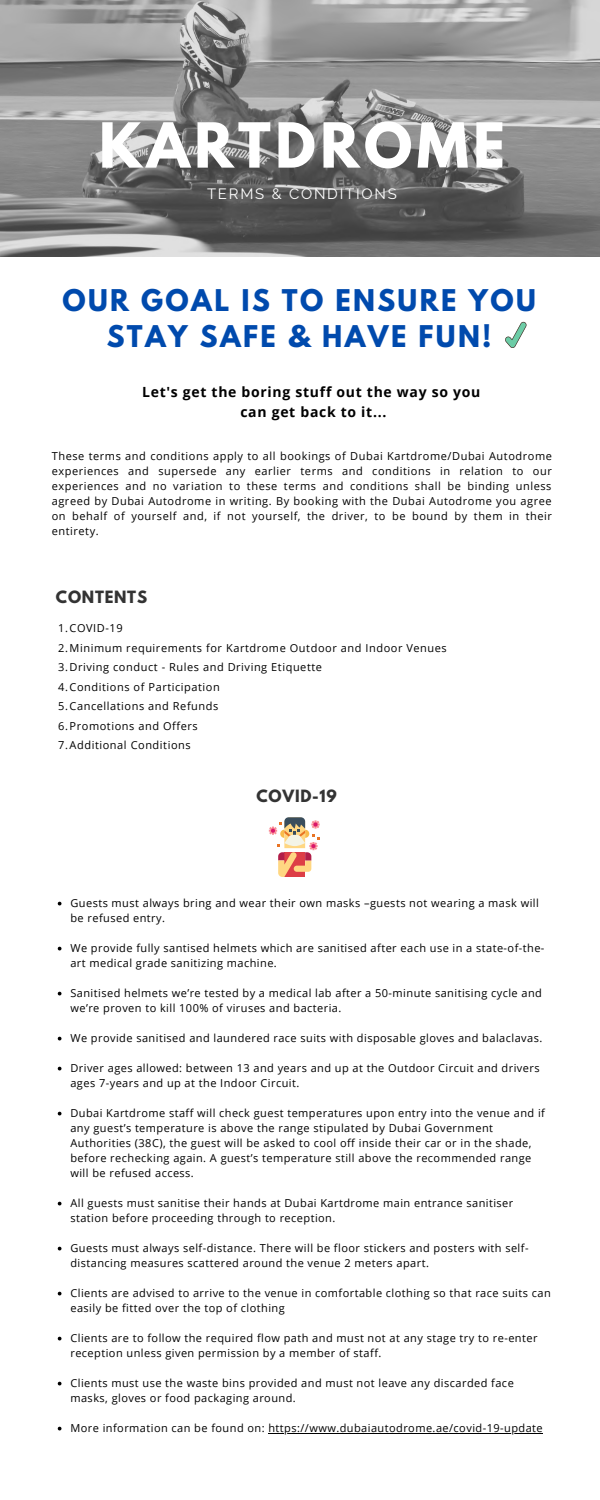
<style>
.page{position:relative;width:600px;height:1500px;background:#fff}
.page>*{position:absolute;margin:0;border:0;box-sizing:border-box;transform-origin:0 0}
.t1{font:700 55px "League Spartan";letter-spacing:.08em;color:#fff}
.t2{font:700 26.5px/36.8px "League Spartan";letter-spacing:.09em;color:#004aad;text-align:center}
.t3{font:700 15px "League Spartan";letter-spacing:.05em;color:#333}
.t4{font:14.9px "Raleway";letter-spacing:.12em;color:#fff}
.t5{font:700 14px/19.5px "Open Sans";letter-spacing:.05em;color:#000;text-align:center}
.t6{font:11px/15px "Open Sans";letter-spacing:.04em;color:#000}
</style>
<div class="page">
<img style="left:0;top:0;width:600px;height:257px">
<svg style="left:505px;top:322px;width:22px;height:26px"></svg>
<svg style="left:58px;top:902px;width:4px;height:3px"></svg>
<svg style="left:58px;top:947px;width:4px;height:3px"></svg>
<svg style="left:58px;top:992px;width:4px;height:3px"></svg>
<svg style="left:58px;top:1037px;width:4px;height:3px"></svg>
<svg style="left:58px;top:1067px;width:4px;height:3px"></svg>
<svg style="left:58px;top:1112px;width:4px;height:3px"></svg>
<svg style="left:58px;top:1202px;width:4px;height:3px"></svg>
<svg style="left:58px;top:1247px;width:4px;height:3px"></svg>
<svg style="left:58px;top:1292px;width:4px;height:3px"></svg>
<svg style="left:58px;top:1337px;width:4px;height:3px"></svg>
<svg style="left:58px;top:1382px;width:4px;height:3px"></svg>
<svg style="left:58px;top:1427px;width:4px;height:3px"></svg>
<hr style="left:268px;top:1433px;width:275px;height:1px;background:#000">
<svg style="left:269px;top:817px;width:51px;height:60px"></svg>
<h1 class="t1" style="left:99px;top:118px;width:408px">KARTDROME</h1>
<h3 class="t4" style="left:207px;top:185px;width:191px">TERMS &amp; CONDITIONS</h3>
<h2 class="t2" style="left:63px;top:285px;width:475px">OUR GOAL IS TO ENSURE YOU<br>STAY SAFE &amp; HAVE FUN!</h2>
<p class="t5" style="left:142px;top:382px;width:340px">Let's get the boring stuff out the way so you can get back to it...</p>
<p class="t6" style="left:52px;top:449px;width:502px;text-align:justify">These terms and conditions apply to all bookings of Dubai Kartdrome/Dubai Autodrome experiences and supersede any earlier terms and conditions in relation to our experiences and no variation to these terms and conditions shall be binding unless agreed by Dubai Autodrome in writing. By booking with the Dubai Autodrome you agree on behalf of yourself and, if not yourself, the driver, to be bound by them in their entirety.</p>
<h3 class="t3" style="left:56px;top:589px;width:93px">CONTENTS</h3>
<p class="t6" style="left:58px;top:618px;width:390px;line-height:19.5px">1.COVID-19<br>2.Minimum requirements for Kartdrome Outdoor and Indoor Venues 3.Driving conduct - Rules and Driving Etiquette<br>4.Conditions of Participation<br>5.Cancellations and Refunds<br>6.Promotions and Offers<br>7.Additional Conditions</p>
<h3 class="t3" style="left:257px;top:789px;width:82px">COVID-19</h3>
<p class="t6" style="left:70px;top:895px;width:470px">Guests must always bring and wear their own masks –guests not wearing a mask will be refused entry.</p>
<p class="t6" style="left:70px;top:940px;width:476px">We provide fully santised helmets which are sanitised after each use in a state-of-the&shy;art medical grade sanitizing machine.</p>
<p class="t6" style="left:70px;top:985px;width:473px">Sanitised helmets we’re tested by a medical lab after a 50-minute sanitising cycle and we’re proven to kill 100% of viruses and bacteria.</p>
<p class="t6" style="left:70px;top:1030px;width:473px">We provide sanitised and laundered race suits with disposable gloves and balaclavas.</p>
<p class="t6" style="left:70px;top:1060px;width:471px">Driver ages allowed: between 13 and years and up at the Outdoor Circuit and drivers ages 7-years and up at the Indoor Circuit.</p>
<p class="t6" style="left:70px;top:1105px;width:476px">Dubai Kartdrome staff will check guest temperatures upon entry into the venue and if any guest’s temperature is above the range stipulated by Dubai Government Authorities (38C), the guest will be asked to cool off inside their car or in the shade, before rechecking again. A guest’s temperature still above the recommended range will be refused access.</p>
<p class="t6" style="left:70px;top:1195px;width:444px">All guests must sanitise their hands at Dubai Kartdrome main entrance sanitiser station before proceeding through to reception.</p>
<p class="t6" style="left:70px;top:1240px;width:460px">Guests must always self-distance. There will be floor stickers and posters with self&shy;distancing measures scattered around the venue 2 meters apart.</p>
<p class="t6" style="left:70px;top:1285px;width:482px">Clients are advised to arrive to the venue in comfortable clothing so that race suits can easily be fitted over the top of clothing</p>
<p class="t6" style="left:70px;top:1330px;width:469px">Clients are to follow the required flow path and must not at any stage try to re-enter reception unless given permission by a member of staff.</p>
<p class="t6" style="left:70px;top:1375px;width:445px">Clients must use the waste bins provided and must not leave any discarded face masks, gloves or food packaging around.</p>
<p class="t6" style="left:70px;top:1420px;width:474px">More information can be found on: https://www.dubaiautodrome.ae/covid-19-update</p>
</div>
